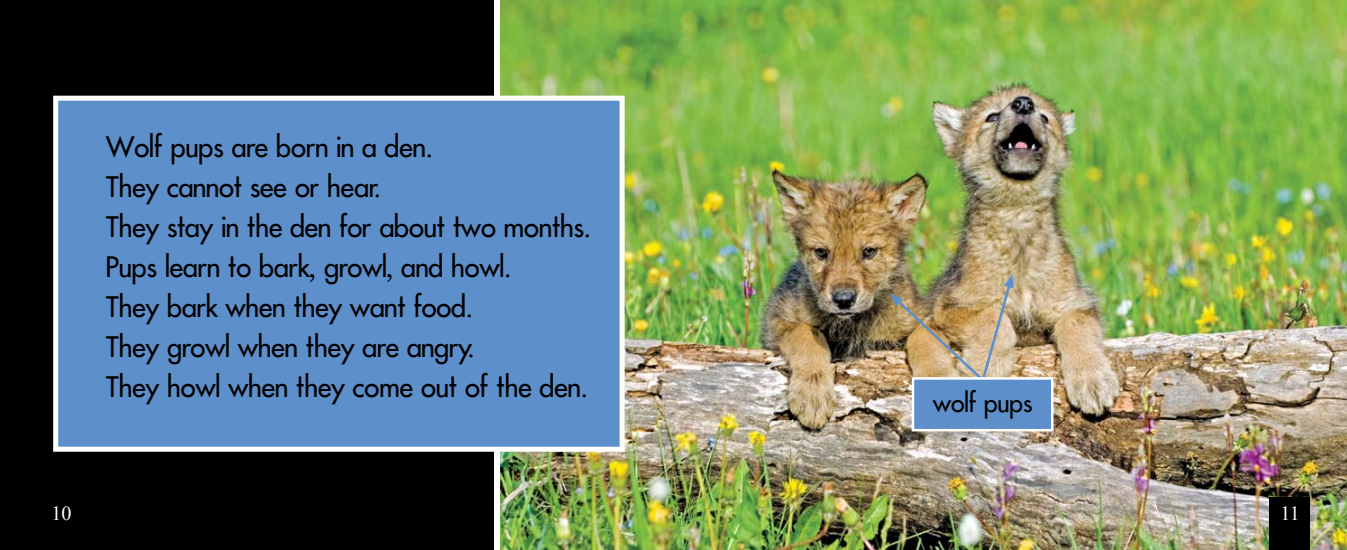
<style>
.page{position:relative;width:1347px;height:550px;background:#fff}
.page>*{position:absolute;margin:0;border:0;box-sizing:border-box;transform-origin:0 0}
.t1{font:27.5px/40px "Futura JUNIORSP";color:#000}
.t2{font:25px "Futura JUNIORSP";color:#000}
.t3{font:20px "Times New Roman";color:#fff}
</style>
<div class="page">
<div style="left:0;top:0;width:494px;height:549px;background:#000"></div>
<img style="left:500px;top:0;width:846px;height:549px">
<img style="left:889px;top:272px;width:150px;height:111px">
<div style="left:913px;top:378px;width:139px;height:52px;background:#5d90cb"></div>
<div style="left:911px;top:377px;width:142px;height:54px;border:2px solid #fff"></div>
<div style="left:1269px;top:496px;width:40px;height:53px;background:#000"></div>
<div style="left:56px;top:98px;width:566px;height:351px;background:#5d90cb"></div>
<div style="left:53px;top:96px;width:571px;height:355px;border:5px solid #fff"></div>
<p class="t1" style="left:106px;top:126px;width:486px">Wolf pups are born in a den.<br>They cannot see or hear.<br>They stay in the den for about two months.<br>Pups learn to bark, growl, and howl.<br>They bark when they want food.<br>They growl when they are angry.<br>They howl when they come out of the den.</p>
<p class="t3" style="left:51px;top:501px;width:21px">10</p>
<p class="t2" style="left:933px;top:386px;width:101px">wolf pups</p>
<p class="t3" style="left:1280px;top:501px;width:21px">11</p>
</div>
